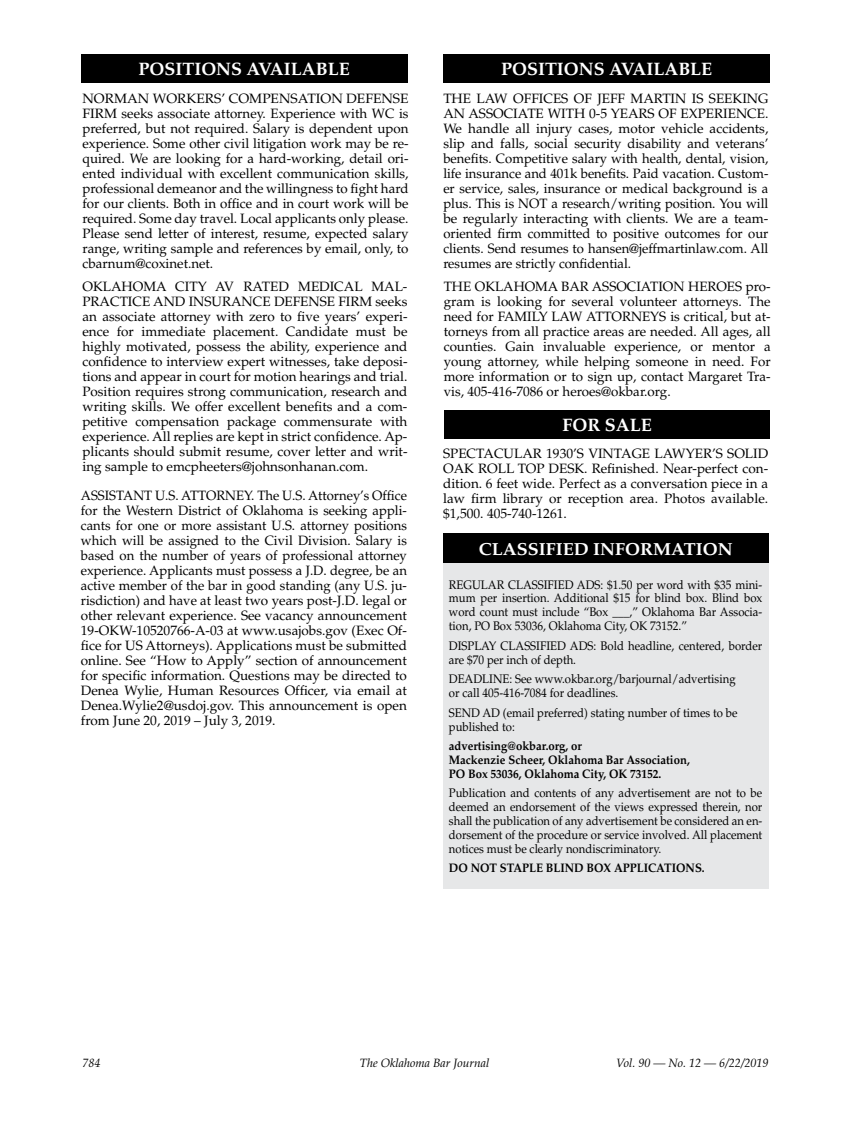
<style>
.page{position:relative;width:851px;height:1121px;background:#fff}
.page>*{position:absolute;margin:0;border:0;box-sizing:border-box;transform-origin:0 0}
.t1{font:700 18px "Palatino";color:#fff}
.t2{font:700 17.4px "Palatino";color:#fff}
.t3{font:13.5px/15px "Palatino";color:#000;text-align:justify}
.t4{font:12.3px/13.8px "Palatino";color:#000;scale:.92 1}
.t5{font:700 12.3px/13.8px "Palatino";color:#000;scale:.92 1}
.t6{font:italic 12px "Palatino";color:#000}
</style>
<div class="page">
<div style="left:443px;top:563px;width:325px;height:325px;background:#e6e7e8"></div>
<div style="left:443px;top:533px;width:325px;height:29px;background:#000"></div>
<div style="left:444px;top:410px;width:326px;height:28px;background:#000"></div>
<div style="left:81px;top:54px;width:326px;height:28px;background:#000"></div>
<div style="left:443px;top:54px;width:326px;height:28px;background:#000"></div>
<h1 class="t1" style="left:139px;top:58px;width:212px">POSITIONS AVAILABLE</h1>
<h1 class="t1" style="left:501px;top:58px;width:212px">POSITIONS AVAILABLE</h1>
<p class="t3" style="left:82px;top:91px;width:327px">NORMAN WORKERS’ COMPENSATION DEFENSE FIRM seeks associate attorney. Experience with WC is preferred, but not required. Salary is dependent upon experience. Some other civil litigation work may be re&shy;quired. We are looking for a hard-working, detail ori&shy;ented individual with excellent communication skills, professional demeanor and the willingness to fight hard for our clients. Both in office and in court work will be required. Some day travel. Local applicants only please.<br>Please send letter of interest, resume, expected salary range, writing sample and references by email, only, to cbarnum@coxinet.net.</p>
<p class="t3" style="left:443px;top:91px;width:326px">THE LAW OFFICES OF JEFF MARTIN IS SEEKING AN ASSOCIATE WITH 0-5 YEARS OF EXPERIENCE.<br>We handle all injury cases, motor vehicle accidents, slip and falls, social security disability and veterans’ benefits. Competitive salary with health, dental, vision, life insurance and 401k benefits. Paid vacation. Custom&shy;er service, sales, insurance or medical background is a plus. This is NOT a research/writing position. You will be regularly interacting with clients. We are a team&shy;oriented firm committed to positive outcomes for our clients. Send resumes to hansen@jeffmartinlaw.com. All resumes are strictly confidential.</p>
<p class="t3" style="left:443px;top:279px;width:328px">THE OKLAHOMA BAR ASSOCIATION HEROES pro&shy;gram is looking for several volunteer attorneys. The need for FAMILY LAW ATTORNEYS is critical, but at&shy;torneys from all practice areas are needed. All ages, all counties. Gain invaluable experience, or mentor a young attorney, while helping someone in need. For more information or to sign up, contact Margaret Tra&shy;vis, 405-416-7086 or heroes@okbar.org.</p>
<p class="t3" style="left:82px;top:279px;width:326px">OKLAHOMA CITY AV RATED MEDICAL MAL-PRACTICE AND INSURANCE DEFENSE FIRM seeks an associate attorney with zero to five years’ experi&shy;ence for immediate placement. Candidate must be highly motivated, possess the ability, experience and confidence to interview expert witnesses, take deposi&shy;tions and appear in court for motion hearings and trial.<br>Position requires strong communication, research and writing skills. We offer excellent benefits and a com&shy;petitive compensation package commensurate with experience. All replies are kept in strict confidence. Ap&shy;plicants should submit resume, cover letter and writ&shy;ing sample to emcpheeters@johnsonhanan.com.</p>
<h1 class="t1" style="left:562px;top:414px;width:91px">FOR SALE</h1>
<p class="t3" style="left:443px;top:446px;width:326px">SPECTACULAR 1930’S VINTAGE LAWYER’S SOLID OAK ROLL TOP DESK. Refinished. Near-perfect con&shy;dition. 6 feet wide. Perfect as a conversation piece in a law firm library or reception area. Photos available. $1,500. 405-740-1261.</p>
<p class="t3" style="left:81px;top:488px;width:327px">ASSISTANT U.S. ATTORNEY. The U.S. Attorney’s Office for the Western District of Oklahoma is seeking appli&shy;cants for one or more assistant U.S. attorney positions which will be assigned to the Civil Division. Salary is based on the number of years of professional attorney experience. Applicants must possess a J.D. degree, be an active member of the bar in good standing (any U.S. ju&shy;risdiction) and have at least two years post-J.D. legal or other relevant experience. See vacancy announcement 19-OKW-10520766-A-03 at www.usajobs.gov (Exec Of&shy;fice for US Attorneys). Applications must be submitted online. See “How to Apply” section of announcement for specific information. Questions may be directed to Denea Wylie, Human Resources Officer, via email at Denea.Wylie2@usdoj.gov. This announcement is open from June 20, 2019 – July 3, 2019.</p>
<p class="t2" style="left:478px;top:538px;width:255px">CLASSIFIED INFORMATION</p>
<p class="t4" style="left:449px;top:577px;width:342px;text-align:justify">REGULAR CLASSIFIED ADS: $1.50 per word with $35 mini&shy;mum per insertion. Additional $15 for blind box. Blind box word count must include “Box ___,” Oklahoma Bar Associa&shy;tion, PO Box 53036, Oklahoma City, OK 73152.”</p>
<p class="t4" style="left:449px;top:639px;width:342px">DISPLAY CLASSIFIED ADS: Bold headline, centered, border are $70 per inch of depth.</p>
<p class="t4" style="left:449px;top:672px;width:313px">DEADLINE: See www.okbar.org/barjournal/advertising or call 405-416-7084 for deadlines.</p>
<p class="t4" style="left:449px;top:706px;width:315px">SEND AD (email preferred) stating number of times to be published to:</p>
<p class="t5" style="left:449px;top:739px;width:263px">advertising@okbar.org, or<br>Mackenzie Scheer, Oklahoma Bar Association,<br>PO Box 53036, Oklahoma City, OK 73152.</p>
<p class="t4" style="left:449px;top:786px;width:342px;text-align:justify">Publication and contents of any advertisement are not to be deemed an endorsement of the views expressed therein, nor shall the publication of any advertisement be considered an en&shy;dorsement of the procedure or service involved. All placement notices must be clearly nondiscriminatory.</p>
<p class="t5" style="left:449px;top:861px;width:279px">DO NOT STAPLE BLIND BOX APPLICATIONS.</p>
<p class="t6" style="left:82px;top:1055px;width:19px">784</p>
<p class="t6" style="left:360px;top:1055px;width:131px">The Oklahoma Bar Journal</p>
<p class="t6" style="left:616px;top:1055px;width:154px">Vol. 90 — No. 12 — 6/22/2019</p>
</div>
